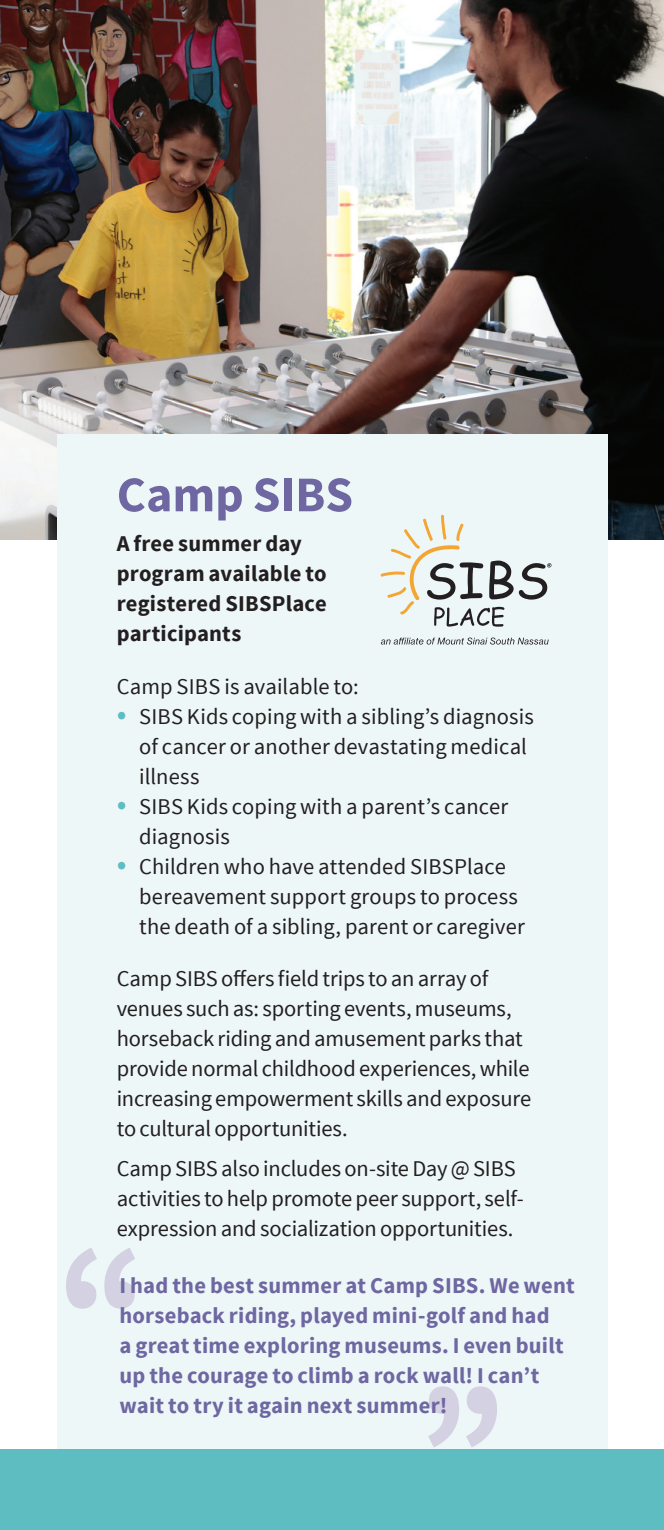
<style>
.page{position:relative;width:664px;height:1530px;background:#fff}
.page>*{position:absolute;margin:0;border:0;box-sizing:border-box;transform-origin:0 0}
.t1{font:700 177.25px "Source Sans Pro";color:#d4d1e2}
.t2{font:700 50px "Source Sans Pro";letter-spacing:-.005em;color:#6e67a1}
.t3{font:22.5px/30px "Source Sans Pro";color:#231f20}
.t4{font:700 22.5px/30px "Source Sans Pro";letter-spacing:.01em;color:#6e67a1}
.t5{font:700 22.5px/30px "Source Sans Pro";letter-spacing:.01em;color:#231f20}
.s1{font-size:32.5px;color:#5ebdc1}
</style>
<div class="page">
<img style="left:0;top:0;width:664px;height:540px">
<div style="left:57px;top:434px;width:551px;height:1038px;background:#eef7f8"></div>
<div style="left:0;top:1449px;width:664px;height:81px;background:#5ebdc1"></div>
<svg style="left:380px;top:514px;width:171px;height:113px"></svg>
<svg style="left:381px;top:638px;width:168px;height:7px"></svg>
<h2 class="t2" style="left:117px;top:463px;width:238px">Camp SIBS</h2>
<p class="t5" style="left:117px;top:530px;width:211px">A free summer day program available to registered SIBSPlace participants</p>
<p class="t3" style="left:117px;top:672px;width:243px">Camp SIBS is available to:</p>
<p class="t3" style="left:139px;top:702px;width:396px;text-indent:-22px"><span class="s1">•</span> SIBS Kids coping with a sibling’s diagnosis of cancer or another devastating medical illness</p>
<p class="t3" style="left:139px;top:792px;width:371px;text-indent:-22px"><span class="s1">•</span> SIBS Kids coping with a parent’s cancer diagnosis</p>
<p class="t3" style="left:139px;top:852px;width:387px;text-indent:-22px"><span class="s1">•</span> Children who have attended SIBSPlace bereavement support groups to process the death of a sibling, parent or caregiver</p>
<p class="t3" style="left:117px;top:964px;width:416px">Camp SIBS offers field trips to an array of venues such as: sporting events, museums, horseback riding and amusement parks that provide normal childhood experiences, while increasing empowerment skills and exposure to cultural opportunities.</p>
<p class="t3" style="left:117px;top:1154px;width:408px">Camp SIBS also includes on-site Day @ SIBS activities to help promote peer support, self&shy;expression and socialization opportunities.</p>
<h1 class="t1" style="left:56px;top:1196px;width:93px">‘‘</h1>
<p class="t4" style="left:119px;top:1271px;width:457px">I had the best summer at Camp SIBS. We went horseback riding, played mini-golf and had<br>a great time exploring museums. I even built up the courage to climb a rock wall! I can’t wait to try it again next summer!</p>
<h1 class="t1" style="left:415px;top:1337px;width:93px">’’</h1>
</div>
